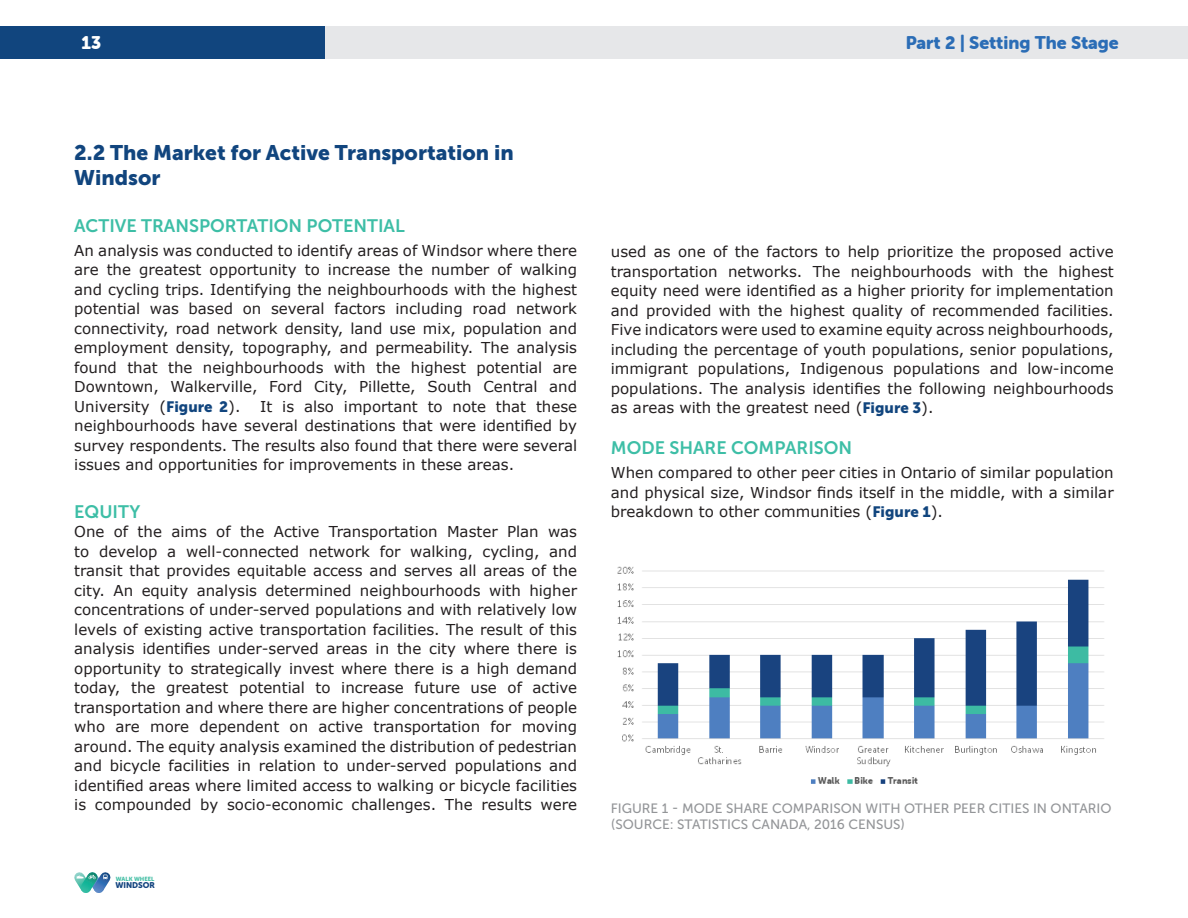
<style>
.page{position:relative;width:1188px;height:918px;background:#fff}
.page>*{position:absolute;margin:0;border:0;box-sizing:border-box;transform-origin:0 0}
.t1{font:21px/25.2px "Museo Sans 900";color:#11457e}
.t2{font:18px "Museo Sans 700";color:#3dbea6}
.t3{font:18px "Museo Sans Rounded 900";color:#2b6db6}
.t4{font:18px "Museo Sans Rounded 900";color:#fff}
.Body{font:15px/19.5px "MS Reference Sans Serif";color:#231f20;text-align:justify}
.t5{font:13.5px/16.2px "Museo Sans 500";color:#939598}
.t6{font:8.25px "Museo Sans Rounded 900";color:#13447f}
.t7{font:6px "Museo Sans Rounded 900";color:#46bfa6}
.s1{font-family:"Museo Sans 900";color:#11457e}
</style>
<div class="page">
<div style="left:0;top:26px;width:326px;height:32px;background:#11457e"></div>
<div style="left:326px;top:26px;width:862px;height:32px;background:#e6e7e9"></div>
<svg style="left:74px;top:872px;width:37px;height:20px"></svg>
<img style="left:617px;top:566px;width:487px;height:218px">
<p class="t4" style="left:82px;top:32px;width:21px">13</p>
<p class="t3" style="left:906px;top:32px;width:215px">Part 2 | Setting The Stage</p>
<h2 class="t1" style="left:74px;top:140px;width:441px">2.2 The Market for Active Transportation in<br>Windsor</h2>
<h2 class="t2" style="left:74px;top:216px;width:332px">ACTIVE TRANSPORTATION POTENTIAL</h2>
<p class="Body" style="left:74px;top:240px;width:504px">An analysis was conducted to identify areas of Windsor where there are the greatest opportunity to increase the number of walking and cycling trips. Identifying the neighbourhoods with the highest potential was based on several factors including road network connectivity, road network density, land use mix, population and employment density, topography, and permeability. The analysis found that the neighbourhoods with the highest potential are Downtown, Walkerville, Ford City, Pillette, South Central and University (<span class="s1">Figure 2</span>).</p>
<p class="Body" style="left:74px;top:396px;width:504px;text-indent:186px">It is also important to note that these neighbourhoods have several destinations that were identified by survey respondents. The results also found that there were several issues and opportunities for improvements in these areas.</p>
<h2 class="t2" style="left:74px;top:502px;width:68px">EQUITY</h2>
<h2 class="Body" style="left:74px;top:522px;width:504px">One of the aims of the Active Transportation Master Plan was to develop a well-connected network for walking, cycling, and transit that provides equitable access and serves all areas of the city. An equity analysis determined neighbourhoods with higher concentrations of under-served populations and with relatively low levels of existing active transportation facilities. The result of this analysis identifies under-served areas in the city where there is opportunity to strategically invest where there is a high demand today, the greatest potential to increase future use of active transportation and where there are higher concentrations of people who are more dependent on active transportation for moving around. The equity analysis examined the distribution of pedestrian and bicycle facilities in relation to under-served populations and identified areas where limited access to walking or bicycle facilities is compounded by socio-economic challenges. The results were</h2>
<p class="t7" style="left:116px;top:875px;width:40px">WALK WHEEL</p>
<p class="t6" style="left:115px;top:880px;width:41px">WINDSOR</p>
<h2 class="Body" style="left:611px;top:241px;width:504px">used as one of the factors to help prioritize the proposed active transportation networks. The neighbourhoods with the highest equity need were identified as a higher priority for implementation and provided with the highest quality of recommended facilities.<br>Five indicators were used to examine equity across neighbourhoods, including the percentage of youth populations, senior populations, immigrant populations, Indigenous populations and low-income populations. The analysis identifies the following neighbourhoods as areas with the greatest need (<span class="s1">Figure 3</span>).</h2>
<h2 class="t2" style="left:611px;top:438px;width:243px">MODE SHARE COMPARISON</h2>
<p class="Body" style="left:611px;top:463px;width:504px">When compared to other peer cities in Ontario of similar population and physical size, Windsor finds itself in the middle, with a similar breakdown to other communities (<span class="s1">Figure 1</span>).</p>
<p class="t5" style="left:611px;top:800px;width:502px;text-indent:51px">1 - MODE SHARE COMPARISON WITH OTHER PEER CITIES IN ONTARIO (SOURCE: STATISTICS CANADA, 2016 CENSUS)</p>
<p class="t5" style="left:611px;top:800px;width:16px">FIGURE</p>
</div>
